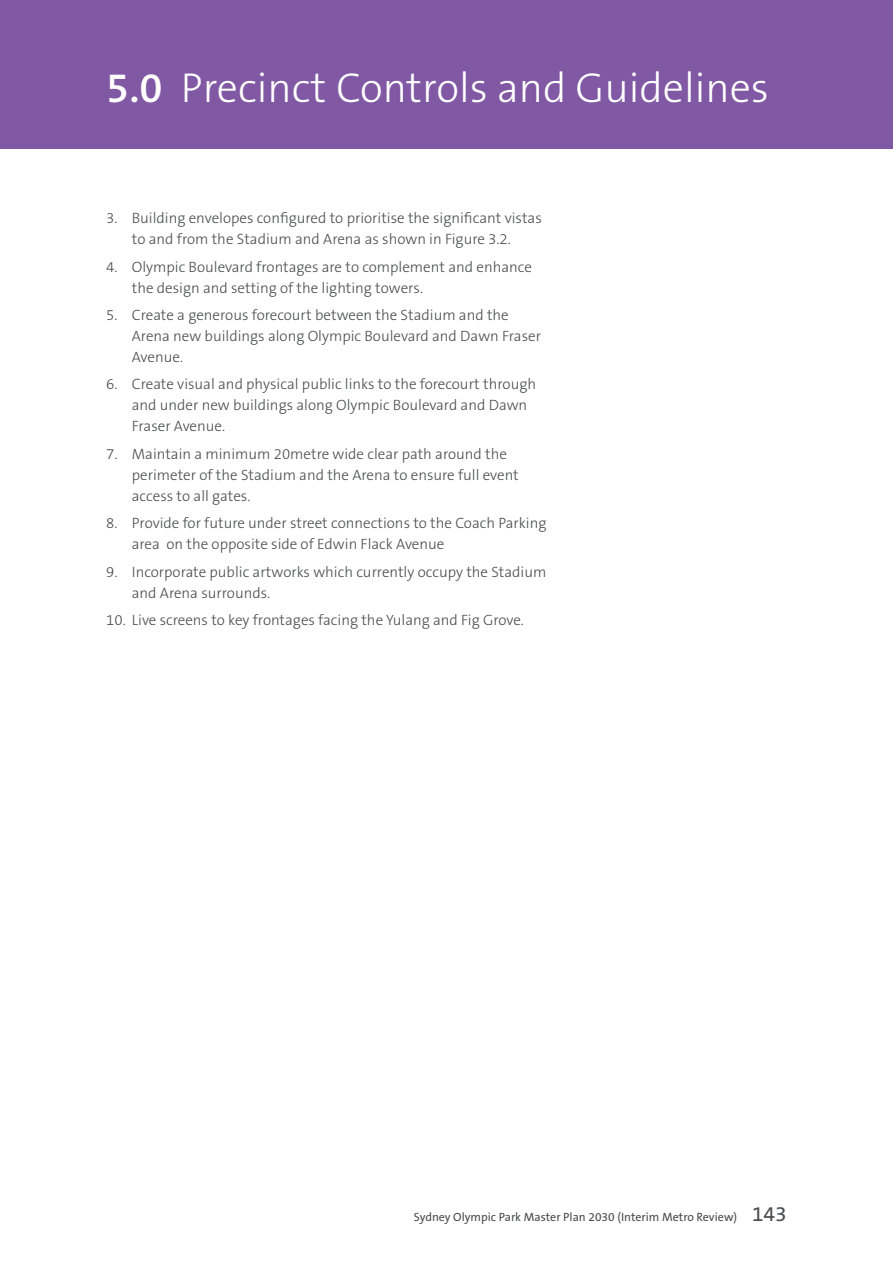
<style>
.page{position:relative;width:893px;height:1263px;background:#fff}
.page>*{position:absolute;margin:0;border:0;box-sizing:border-box;transform-origin:0 0}
.t1{font:300 42px "The Sans B3";color:#fff}
.Main_Text___Numbers{font:300 15px/21px "The Sans B3";color:#4b4c4d}
.t2{font:12px "The Sans B5 Plain";color:#4b4c4d}
.s1{font-family:"The Sans B6";font-weight:600}
.s2{font-size:21px}
</style>
<div class="page">
<div style="left:0;top:0;width:893px;height:149px;background:#8158a4"></div>
<h1 class="t1" style="left:106px;top:66px;width:664px"><span class="s1">5.0</span> Precinct Controls and Guidelines</h1>
<p class="Main_Text___Numbers" style="left:106px;top:208px;width:437px;text-align:center">3. Building envelopes configured to prioritise the significant vistas to and from the Stadium and Arena as shown in Figure 3.2.</p>
<p class="Main_Text___Numbers" style="left:132px;top:257px;width:402px;text-indent:-26px">4. Olympic Boulevard frontages are to complement and enhance the design and setting of the lighting towers.</p>
<p class="Main_Text___Numbers" style="left:132px;top:305px;width:411px;text-indent:-26px">5. Create a generous forecourt between the Stadium and the<br>Arena new buildings along Olympic Boulevard and Dawn Fraser<br>Avenue.</p>
<p class="Main_Text___Numbers" style="left:132px;top:374px;width:406px;text-indent:-26px">6. Create visual and physical public links to the forecourt through and under new buildings along Olympic Boulevard and Dawn<br>Fraser Avenue.</p>
<p class="Main_Text___Numbers" style="left:132px;top:444px;width:388px;text-indent:-26px">7. Maintain a minimum 20metre wide clear path around the perimeter of the Stadium and the Arena to ensure full event access to all gates.</p>
<p class="Main_Text___Numbers" style="left:132px;top:513px;width:416px;text-indent:-26px">8. Provide for future under street connections to the Coach Parking area on the opposite side of Edwin Flack Avenue</p>
<p class="Main_Text___Numbers" style="left:132px;top:562px;width:416px;text-indent:-26px">9. Incorporate public artworks which currently occupy the Stadium and Arena surrounds.</p>
<p class="Main_Text___Numbers" style="left:106px;top:610px;width:419px">10. Live screens to key frontages facing the Yulang and Fig Grove.</p>
<p class="t2" style="left:414px;top:1211px;width:374px">Sydney Olympic Park Master Plan 2030 (Interim Metro Review) <span class="s2">143</span></p>
</div>
